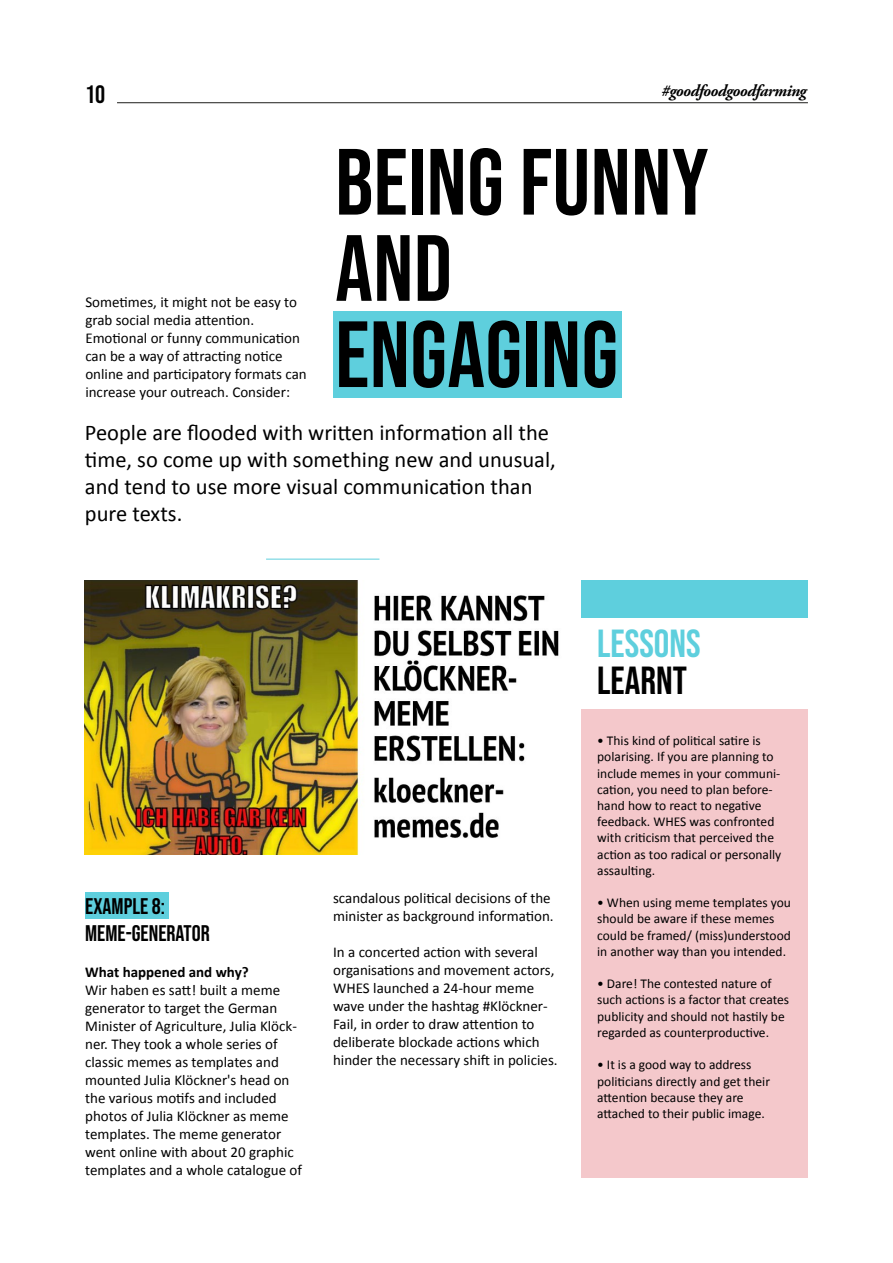
<style>
.page{position:relative;width:893px;height:1263px;background:#fff}
.page>*{position:absolute;margin:0;border:0;box-sizing:border-box;transform-origin:0 0}
.t1{font:93.75px/86.2px "Bebas Neue";letter-spacing:.005em;color:#000}
.t2{font:39px "Bebas Neue";color:#5ecfdd}
.t3{font:39px "Bebas Neue";color:#000}
.t4{font:25.05px "Bebas Neue";color:#000}
.t5{font:22.5px/27px "Calibri";color:#000}
.t6{font:22.5px/27px "Bebas Neue";color:#000}
.t7{font:italic 700 16.65px "Adobe Garamond Pro";letter-spacing:-.03em;color:#000}
.t8{font:15px/18px "Calibri";color:#000}
.t9{font:700 15px "Calibri";color:#000}
.t10{font:13.5px/16.2px "Calibri";color:#000}
</style>
<div class="page">
<div style="left:85px;top:893px;width:84px;height:26px;background:#5ecfdd"></div>
<div style="left:581px;top:709px;width:227px;height:469px;background:#f4c8cb"></div>
<div style="left:333px;top:311px;width:288px;height:86px;background:#5ecfdd"></div>
<div style="left:581px;top:580px;width:227px;height:37px;background:#5ecfdd"></div>
<img style="left:85px;top:580px;width:474px;height:274px">
<hr style="left:266px;top:559px;width:113px;height:1px;background:#5ecfdd">
<hr style="left:117px;top:102px;width:691px;height:1px;background:#1d1d1b">
<h3 class="t4" style="left:85px;top:80px;width:22px">10</h3>
<p class="t7" style="left:661px;top:81px;width:147px">#goodfoodgoodfarming</p>
<p class="t8" style="left:85px;top:292px;width:223px">Sometimes, it might not be easy to grab social media attention.<br>Emotional or funny communication can be a way of attracting notice online and participatory formats can increase your outreach. Consider:</p>
<h1 class="t1" style="left:335px;top:138px;width:375px">BEING FUNNY<br>AND<br>ENGAGING</h1>
<h3 class="t5" style="left:85px;top:418px;width:472px">People are flooded with written information all the time, so come up with something new and unusual, and tend to use more visual communication than pure texts.</h3>
<h3 class="t6" style="left:85px;top:892px;width:126px">EXAMPLE 8:<br>MEME-GENERATOR</h3>
<p class="t9" style="left:85px;top:962px;width:165px">What happened and why?</p>
<p class="t8" style="left:85px;top:980px;width:218px">Wir haben es satt! built a meme generator to target the German<br>Minister of Agriculture, Julia Klöck&shy;ner. They took a whole series of classic memes as templates and mounted Julia Klöckner's head on the various motifs and included photos of Julia Klöckner as meme templates. The meme generator went online with about 20 graphic templates and a whole catalogue of</p>
<p class="t8" style="left:333px;top:888px;width:222px">scandalous political decisions of the minister as background information.</p>
<p class="t8" style="left:333px;top:942px;width:226px">In a concerted action with several organisations and movement actors, WHES launched a 24-hour meme wave under the hashtag #Klöckner-Fail, in order to draw attention to deliberate blockade actions which hinder the necessary shift in policies.</p>
<h2 class="t2" style="left:597px;top:621px;width:105px">LESSONS</h2>
<h2 class="t3" style="left:597px;top:659px;width:91px">LEARNT</h2>
<p class="t10" style="left:597px;top:732px;width:186px">• This kind of political satire is polarising. If you are planning to include memes in your communi&shy;cation, you need to plan before&shy;hand how to react to negative feedback. WHES was confronted with criticism that perceived the action as too radical or personally assaulting.</p>
<p class="t10" style="left:597px;top:894px;width:195px">• When using meme templates you should be aware if these memes could be framed/ (miss)understood in another way than you intended.</p>
<p class="t10" style="left:597px;top:975px;width:193px">• Dare! The contested nature of such actions is a factor that creates publicity and should not hastily be regarded as counterproductive.</p>
<p class="t10" style="left:597px;top:1056px;width:174px">• It is a good way to address politicians directly and get their attention because they are attached to their public image.</p>
</div>
